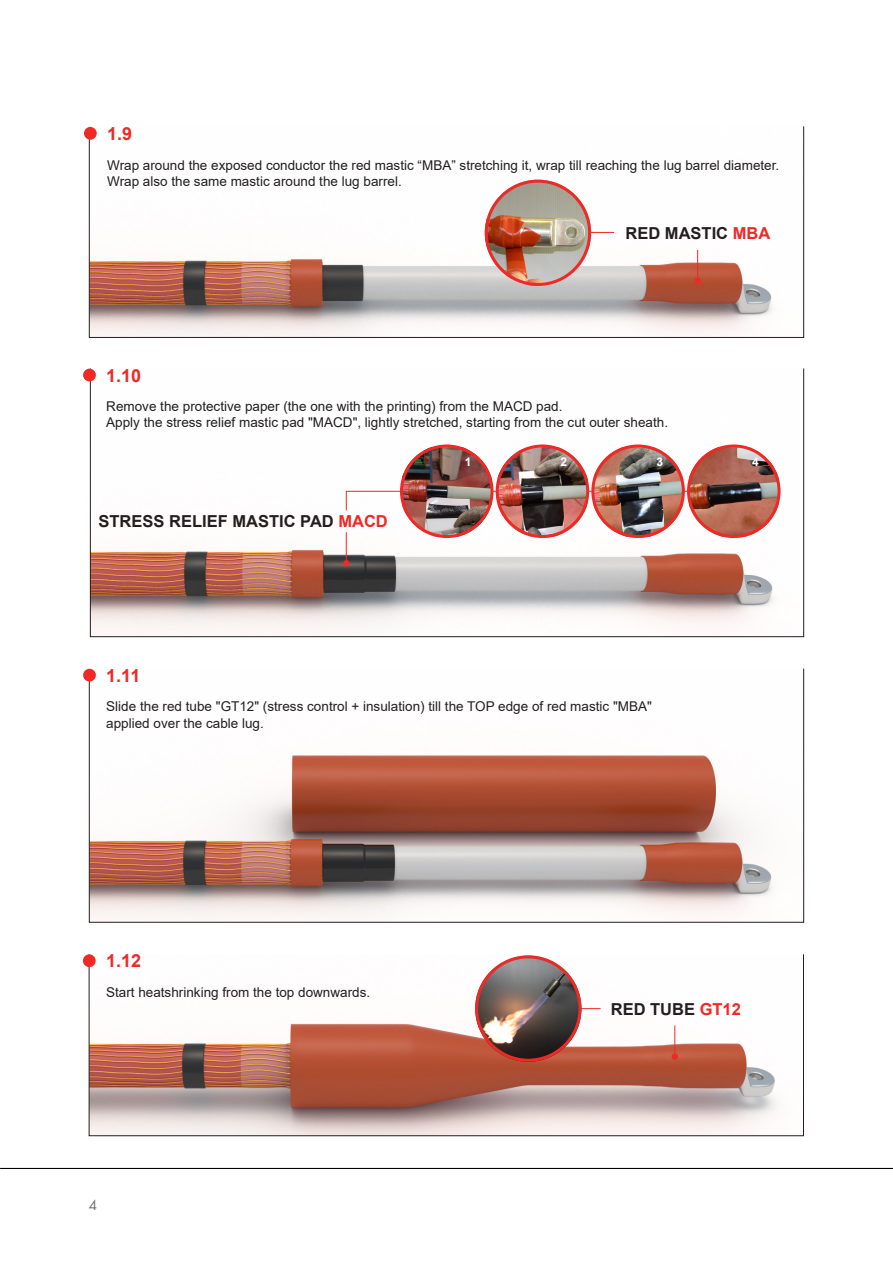
<style>
.page{position:relative;width:893px;height:1263px;background:#fff}
.page>*{position:absolute;margin:0;border:0;box-sizing:border-box;transform-origin:0 0}
.t1{font:700 18px "Arial";color:#ee2926}
.t2{font:700 16.5px "Arial";color:#231f20}
.t3{font:13.5px "Arial";color:#231f20}
.t4{font:13.5px "Futura";color:#707374}
.t5{font:700 12px "Arial";color:#fff}
.s1{color:#ee2926}
</style>
<div class="page">
<svg style="left:89px;top:668px;width:715px;height:255px"></svg>
<div style="left:83px;top:669px;width:13px;height:12px;background:#ee2926;border-radius:50%"></div>
<img style="left:91px;top:957px;width:687px;height:177px">
<div style="left:89px;top:954px;width:715px;height:182px;border:1px solid #231f20"></div>
<div style="left:83px;top:954px;width:13px;height:13px;background:#ee2926;border-radius:50%"></div>
<img style="left:92px;top:370px;width:689px;height:264px">
<div style="left:90px;top:368px;width:714px;height:269px;border:1px solid #231f20"></div>
<div style="left:83px;top:369px;width:13px;height:12px;background:#ee2926;border-radius:50%"></div>
<svg style="left:89px;top:126px;width:715px;height:212px"></svg>
<div style="left:84px;top:127px;width:13px;height:13px;background:#ee2926;border-radius:50%"></div>
<hr style="left:580px;top:232px;width:34px;height:1px;background:#ee2926">
<hr style="left:566px;top:1008px;width:35px;height:1px;background:#ee2926">
<svg style="left:346px;top:490px;width:343px;height:21px"></svg>
<img style="left:485px;top:180px;width:106px;height:106px;border-radius:53px">
<div style="left:485px;top:180px;width:106px;height:106px;border:3px solid #ee2926;border-radius:50%"></div>
<img style="left:475px;top:955px;width:106px;height:107px;border-radius:53px">
<div style="left:475px;top:955px;width:106px;height:107px;border:3px solid #ee2926;border-radius:50%"></div>
<hr style="left:697px;top:250px;width:1px;height:31px;background:#ee2926">
<div style="left:694px;top:278px;width:7px;height:6px;background:#ee2926;border-radius:50%"></div>
<hr style="left:346px;top:532px;width:1px;height:31px;background:#ee2926">
<svg style="left:343px;top:560px;width:6px;height:6px"></svg>
<hr style="left:674px;top:1025px;width:1px;height:31px;background:#ee2926">
<div style="left:672px;top:1053px;width:6px;height:7px;background:#ee2926;border-radius:50%"></div>
<img style="left:402px;top:447px;width:90px;height:90px">
<div style="left:400px;top:444px;width:94px;height:94px;border:3px solid #ee2926;border-radius:50%"></div>
<img style="left:498px;top:447px;width:90px;height:90px">
<div style="left:496px;top:444px;width:93px;height:94px;border:3px solid #ee2926;border-radius:50%"></div>
<img style="left:593px;top:447px;width:90px;height:90px">
<div style="left:591px;top:444px;width:94px;height:94px;border:3px solid #ee2926;border-radius:50%"></div>
<img style="left:689px;top:447px;width:90px;height:90px">
<div style="left:687px;top:444px;width:94px;height:94px;border:3px solid #ee2926;border-radius:50%"></div>
<svg style="left:0;top:1167px;width:893px;height:2px"></svg>
<p class="t1" style="left:107px;top:121px;width:27px">1.9</p>
<p class="t3" style="left:107px;top:155px;width:674px">Wrap around the exposed conductor the red mastic “MBA” stretching it, wrap till reaching the lug barrel diameter.</p>
<p class="t3" style="left:107px;top:172px;width:296px">Wrap also the same mastic around the lug barrel.</p>
<p class="t2" style="left:625px;top:222px;width:146px">RED MASTIC <span class="s1">MBA</span></p>
<p class="t1" style="left:106px;top:363px;width:37px">1.10</p>
<p class="t3" style="left:106px;top:397px;width:458px">Remove the protective paper (the one with the printing) from the MACD pad.</p>
<p class="t3" style="left:106px;top:413px;width:563px">Apply the stress relief mastic pad "MACD", lightly stretched, starting from the cut outer sheath.</p>
<p class="t2" style="left:99px;top:509px;width:291px">STRESS RELIEF MASTIC PAD <span class="s1">MACD</span></p>
<p class="t5" style="left:465px;top:453px;width:8px">1</p>
<p class="t5" style="left:561px;top:453px;width:8px">2</p>
<p class="t5" style="left:656px;top:453px;width:8px">3</p>
<p class="t5" style="left:752px;top:453px;width:8px">4</p>
<p class="t1" style="left:106px;top:663px;width:36px">1.11</p>
<p class="t3" style="left:106px;top:697px;width:547px">Slide the red tube "GT12" (stress control + insulation) till the TOP edge of red mastic "MBA"</p>
<p class="t3" style="left:106px;top:713px;width:159px">applied over the cable lug.</p>
<p class="t1" style="left:106px;top:948px;width:37px">1.12</p>
<p class="t3" style="left:106px;top:983px;width:266px">Start heatshrinking from the top downwards.</p>
<p class="t4" style="left:89px;top:1197px;width:10px">4</p>
<p class="t2" style="left:611px;top:997px;width:132px">RED TUBE <span class="s1">GT12</span></p>
</div>
